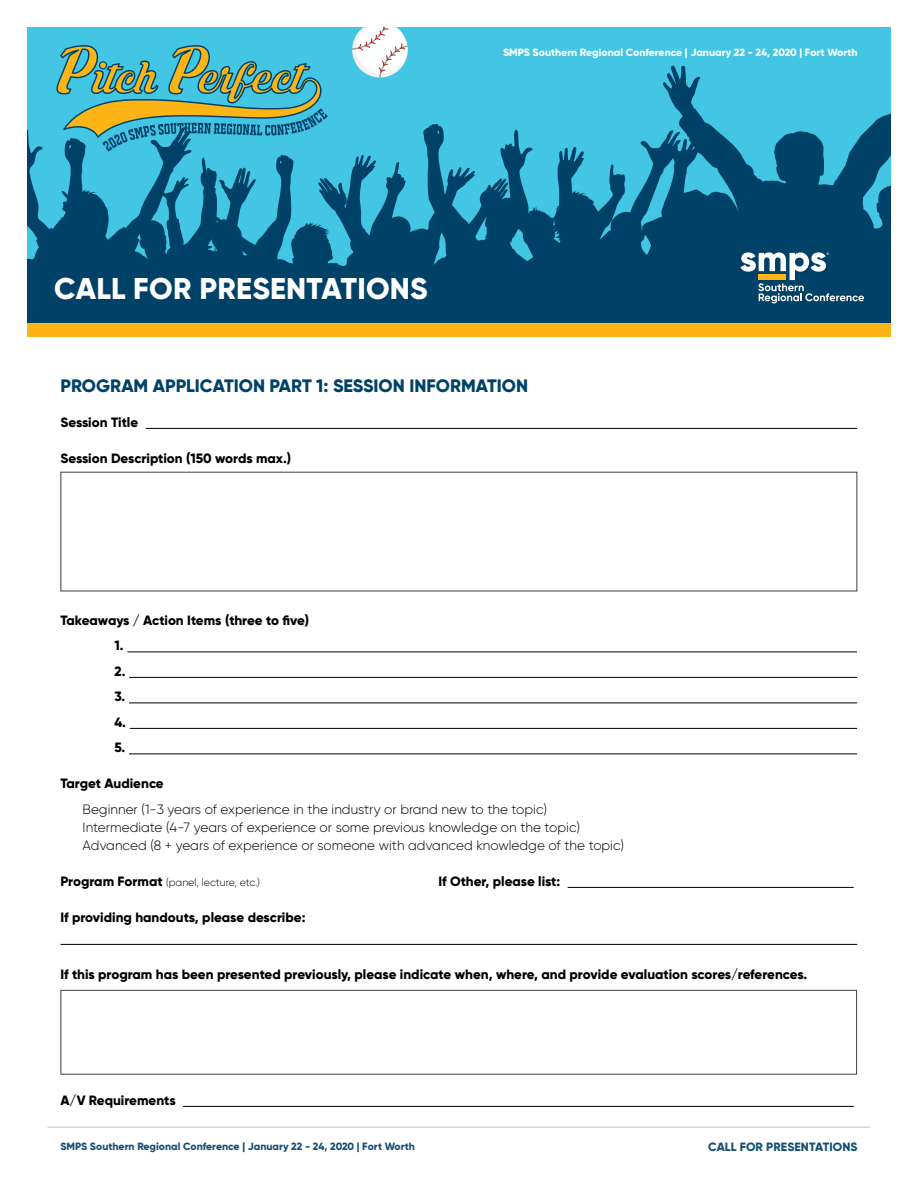
<style>
.page{position:relative;width:918px;height:1188px;background:#fff}
.page>*{position:absolute;margin:0;border:0;box-sizing:border-box;transform-origin:0 0}
.t1{font:800 30px "Gilroy";letter-spacing:.01em;color:#fff}
.t2{font:800 18px "Gilroy";color:#004267}
.t3{font:800 13.5px/25.5px "Gilroy";color:#000}
.t4{font:300 13.5px/18px "Gilroy";color:#000}
.t5{font:800 12px "Gilroy";letter-spacing:.01em;color:#164f73}
.t6{font:800 10.5px "Gilroy";color:#164f73}
.t7{font:800 10.5px "Gilroy";color:#fff}
.t8{font:300 10.5px "Gilroy";color:#000}
.s1{font-weight:800;font-size:13.5px}
</style>
<div class="page">
<div style="left:27px;top:27px;width:864px;height:295px;background:#43c5e4"></div>
<svg style="left:27px;top:65px;width:864px;height:257px;fill:#004267"></svg>
<svg style="left:691px;top:139px;width:12px;height:14px"></svg>
<svg style="left:740px;top:252px;width:124px;height:51px;background:#447389"></svg>
<svg style="left:56px;top:45px;width:272px;height:107px"></svg>
<svg style="left:351px;top:27px;width:59px;height:53px"></svg>
<div style="left:27px;top:323px;width:864px;height:13px;background:#fcb515"></div>
<hr style="left:48px;top:1126px;width:822px;height:2px;background:#d7d8d6">
<hr style="left:146px;top:428px;width:711px;height:1px;background:#000">
<hr style="left:127px;top:652px;width:730px;height:1px;background:#000">
<hr style="left:129px;top:677px;width:728px;height:1px;background:#000">
<hr style="left:129px;top:703px;width:728px;height:1px;background:#000">
<hr style="left:130px;top:728px;width:727px;height:1px;background:#000">
<hr style="left:129px;top:754px;width:728px;height:1px;background:#000">
<hr style="left:568px;top:887px;width:286px;height:1px;background:#000">
<hr style="left:60px;top:944px;width:797px;height:1px;background:#000">
<hr style="left:183px;top:1106px;width:671px;height:1px;background:#000">
<div style="left:60px;top:472px;width:797px;height:119px;border:1px solid #414042"></div>
<div style="left:60px;top:990px;width:797px;height:85px;border:1px solid #414042"></div>
<p class="t7" style="left:503px;top:45px;width:356px">SMPS Southern Regional Conference | January 22 - 24, 2020 | Fort Worth</p>
<h1 class="t1" style="left:54px;top:270px;width:375px">CALL FOR PRESENTATIONS</h1>
<h2 class="t2" style="left:60px;top:375px;width:469px">PROGRAM APPLICATION PART 1: SESSION INFORMATION</h2>
<p class="t3" style="left:60px;top:409px;width:79px">Session Title</p>
<p class="t3" style="left:60px;top:445px;width:232px">Session Description (150 words max.)</p>
<p class="t3" style="left:114px;top:607px;width:196px;text-indent:-54px">Takeaways / Action Items (three to five)<br>1.<br>2.<br>3.<br>4.<br>5.</p>
<p class="t3" style="left:60px;top:771px;width:105px">Target Audience</p>
<p class="t4" style="left:83px;top:800px;width:543px">Beginner (1-3 years of experience in the industry or brand new to the topic)<br>Intermediate (4-7 years of experience or some previous knowledge on the topic)<br>Advanced (8 + years of experience or someone with advanced knowledge of the topic)</p>
<p class="t8" style="left:60px;top:876px;width:201px"><span class="s1">Program Format</span> (panel, lecture, etc.)</p>
<p class="t3" style="left:438px;top:868px;width:123px">If Other, please list:</p>
<p class="t3" style="left:60px;top:904px;width:247px">If providing handouts, please describe:</p>
<p class="t3" style="left:60px;top:961px;width:748px">If this program has been presented previously, please indicate when, where, and provide evaluation scores/references.</p>
<p class="t3" style="left:60px;top:1087px;width:117px">A/V Requirements</p>
<p class="t6" style="left:60px;top:1140px;width:356px">SMPS Southern Regional Conference | January 22 - 24, 2020 | Fort Worth</p>
<p class="t5" style="left:708px;top:1139px;width:151px">CALL FOR PRESENTATIONS</p>
</div>
